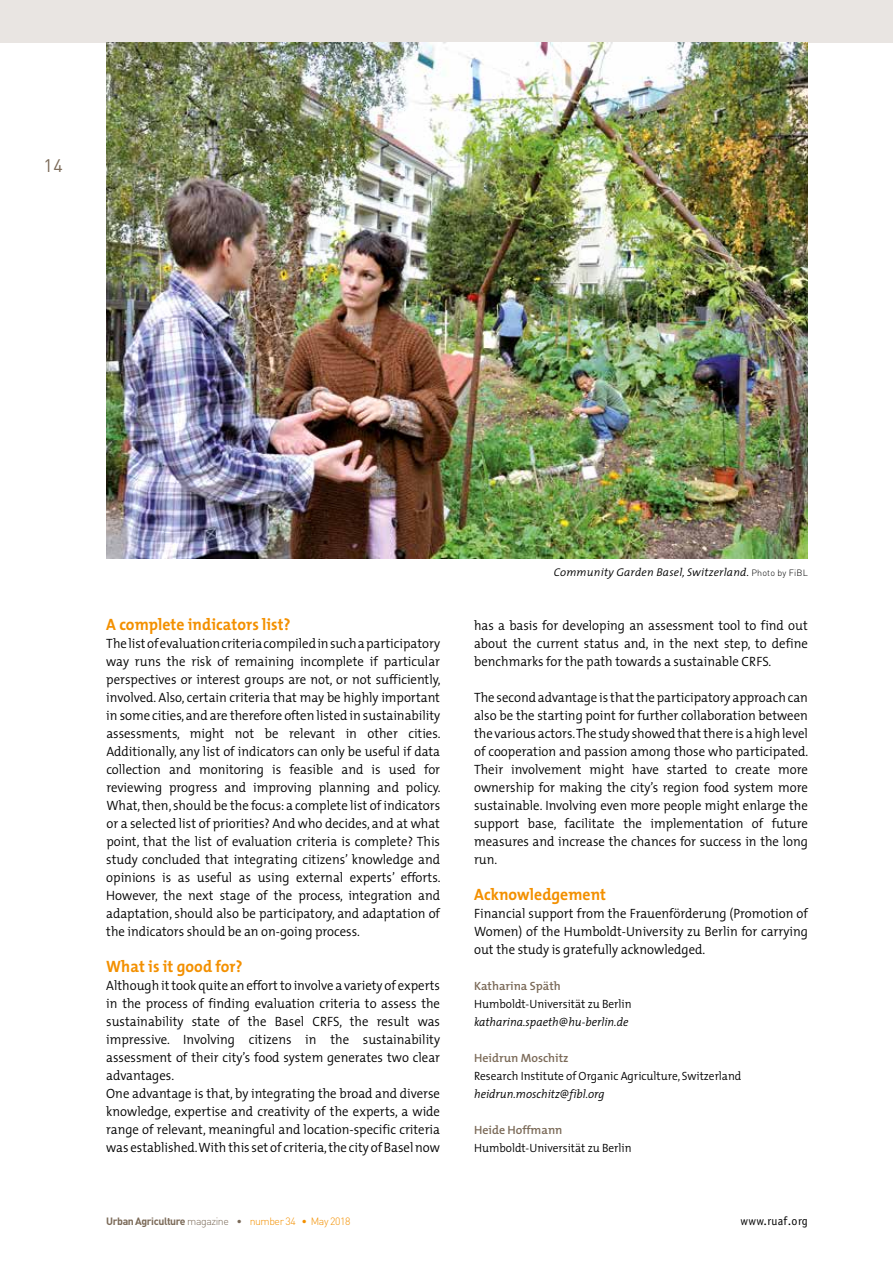
<style>
.page{position:relative;width:893px;height:1263px;background:#fff}
.page>*{position:absolute;margin:0;border:0;box-sizing:border-box;transform-origin:0 0}
.t1{font:18px "DIN";color:#7b6a58}
.t2{font:700 16.5px "The Mix";letter-spacing:.005em;color:#f39000;scale:.95 1}
.t3{font:300 13.5px/18px "The Mix";color:#000;text-align:justify;scale:.95 1}
.t4{font:300 12px "The Mix";color:#000;scale:.95 1}
.t5{font:italic 300 12px "The Mix";color:#000;scale:.95 1}
.t6{font:600 12px "The Mix";color:#7b6a58}
.t7{font:12px "Officina Sans";letter-spacing:.03em;color:#000}
.t8{font:italic 300 11.25px "The Mix";letter-spacing:.02em;color:#000}
.t9{font:700 10.5px "DIN";letter-spacing:-.04em;color:#7b6a58}
.s1{font-weight:300}
.s2{font-weight:300;color:#f39000}
.s3{font-family:"DIN";font-style:normal;font-size:9px}
</style>
<div class="page">
<div style="left:0;top:0;width:893px;height:43px;background:#e9e5e2"></div>
<img style="left:106px;top:43px;width:702px;height:515px">
<h1 class="t1" style="left:44px;top:155px;width:21px">14</h1>
<p class="t2" style="left:106px;top:611px;width:195px">A complete indicators list?</p>
<p class="t3" style="left:106px;top:634px;width:354px">Thelistofevaluationcriteriacompiledinsuchaparticipatory way runs the risk of remaining incomplete if particular perspectives or interest groups are not, or not sufficiently, involved. Also, certain criteria that may be highly important in some cities,and are therefore often listed in sustainability assessments, might not be relevant in other cities.<br>Additionally, any list of indicators can only be useful if data collection and monitoring is feasible and is used for reviewing progress and improving planning and policy.<br>What,then, should be the focus:a complete list of indicators or a selected list of priorities? And who decides, and at what point, that the list of evaluation criteria is complete? This study concluded that integrating citizens’ knowledge and opinions is as useful as using external experts’ efforts.<br>However, the next stage of the process, integration and adaptation, should also be participatory, and adaptation of the indicators should be an on-going process.</p>
<p class="t2" style="left:106px;top:953px;width:145px">What is it good for?</p>
<p class="t3" style="left:106px;top:976px;width:353px;text-align:left">Althoughit took quite aneffort to involve a variety of experts in the process of finding evaluation criteria to assess the sustainability state of the Basel CRFS, the result was impressive. Involving citizens in the sustainability assessment of their city’s food system generates two clear advantages.<br>One advantage is that, by integrating the broad and diverse knowledge, expertise and creativity of the experts, a wide range of relevant, meaningful and location-specific criteria was established.With this set of criteria,the city ofBaselnow</p>
<p class="t9" style="left:106px;top:1214px;width:246px">Urban Agriculture <span class="s1">magazine •</span> <span class="s2">number 34 • May 2018</span></p>
<p class="t8" style="left:554px;top:563px;width:256px">Community Garden Basel, Switzerland. <span class="s3">Photo by FiBL</span></p>
<p class="t3" style="left:474px;top:616px;width:353px">has a basis for developing an assessment tool to find out about the current status and, in the next step, to define benchmarks for the path towards a sustainable CRFS.</p>
<p class="t3" style="left:474px;top:688px;width:353px">The secondadvantage is that theparticipatory approachcan also be the starting point for further collaboration between the various actors.The study showed that there is ahighlevel of cooperation and passion among those who participated.<br>Their involvement might have started to create more ownership for making the city’s region food system more sustainable. Involving even more people might enlarge the support base, facilitate the implementation of future measures and increase the chances for success in the long run.</p>
<p class="t2" style="left:474px;top:881px;width:140px">Acknowledgement</p>
<p class="t3" style="left:474px;top:904px;width:353px">Financial support from the Frauenförderung (Promotion of Women) of the Humboldt-University zu Berlin for carrying out the study is gratefully acknowledged.</p>
<p class="t6" style="left:474px;top:976px;width:88px">Katharina Späth</p>
<p class="t4" style="left:474px;top:994px;width:167px">Humboldt-Universität zu Berlin</p>
<p class="t5" style="left:474px;top:1012px;width:164px">katharina.spaeth@hu-berlin.de</p>
<p class="t6" style="left:474px;top:1048px;width:96px">Heidrun Moschitz</p>
<p class="t4" style="left:474px;top:1066px;width:283px">Research Institute of Organic Agriculture, Switzerland</p>
<p class="t5" style="left:474px;top:1084px;width:139px">heidrun.moschitz@fibl.org</p>
<p class="t6" style="left:474px;top:1120px;width:90px">Heide Hoffmann</p>
<p class="t4" style="left:474px;top:1138px;width:167px">Humboldt-Universität zu Berlin</p>
<p class="t7" style="left:741px;top:1214px;width:69px">www.ruaf.org</p>
</div>
